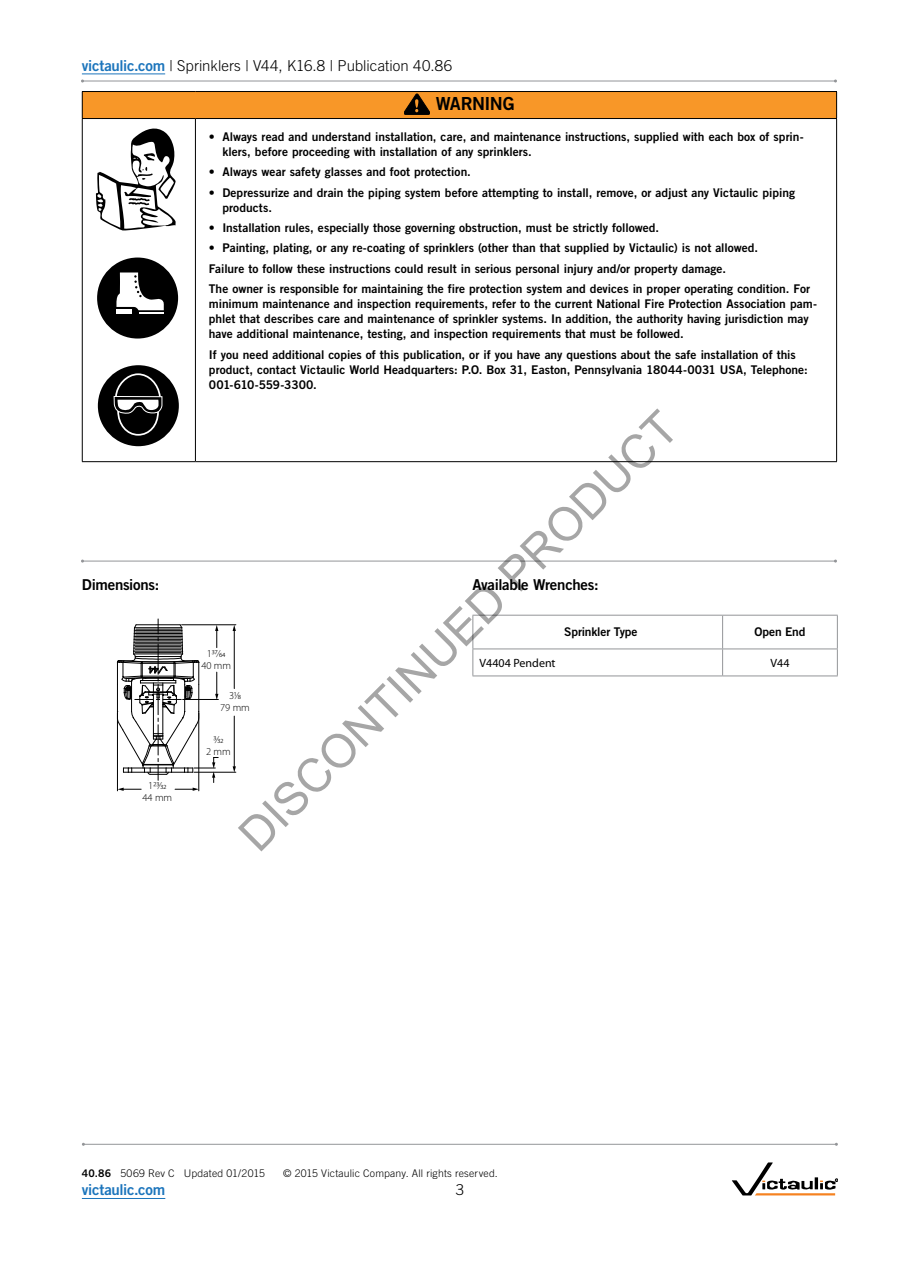
<style>
.page{position:relative;width:918px;height:1263px;background:#fff}
.page>*{position:absolute;margin:0;border:0;box-sizing:border-box;transform-origin:0 0}
.t1{font:46.5px "Arial";color:rgb(0 0 0/.35)}
.t2{font:18px "Trade Gothic LT Std Bd 2";letter-spacing:-.03em;color:#000}
.t3{font:300 15px "Trade Gothic LT Std";letter-spacing:.005em;color:#000}
.t4{font:15px "Trade Gothic LT Std Bd 2";letter-spacing:-.02em;color:#000}
.t5{font:15px "Trade Gothic LT Std Bd 2";letter-spacing:-.02em;color:#1c75bc}
.t6{font:12px/15px "Trade Gothic LT Std Bd 2";color:#000}
.t7{font:12px "Myriad Pro";color:#000}
.t8{font:300 10.5px "Trade Gothic LT Std";letter-spacing:.015em;color:#000}
.t9{font:300 10.5px/12px "Myriad Pro";color:#000;text-align:center}
.s1{font-family:"Trade Gothic LT Std Bd 2";font-weight:400;color:#1c75bc}
.s2{font-family:"Trade Gothic LT Std Bd 2";font-weight:400}
</style>
<div class="page">
<hr style="left:194px;top:772px;width:42px;height:1px;background:#000">
<hr style="left:182px;top:624px;width:54px;height:1px;background:#000">
<hr style="left:234px;top:716px;width:1px;height:51px;background:#000">
<svg style="left:233px;top:766px;width:3px;height:6px"></svg>
<hr style="left:234px;top:630px;width:1px;height:58px;background:#000">
<svg style="left:233px;top:625px;width:3px;height:6px"></svg>
<svg style="left:117px;top:619px;width:101px;height:172px"></svg>
<div style="left:82px;top:92px;width:755px;height:27px;background:#f89728"></div>
<hr style="left:82px;top:91px;width:113px;height:1px;background:#000">
<svg style="left:82px;top:92px;width:1px;height:26px"></svg>
<hr style="left:195px;top:91px;width:642px;height:1px;background:#000">
<svg style="left:836px;top:92px;width:1px;height:26px"></svg>
<hr style="left:82px;top:118px;width:113px;height:1px;background:#000">
<hr style="left:82px;top:119px;width:1px;height:342px;background:#000">
<hr style="left:195px;top:118px;width:642px;height:1px;background:#000">
<hr style="left:195px;top:119px;width:1px;height:342px;background:#000">
<hr style="left:836px;top:119px;width:1px;height:342px;background:#000">
<hr style="left:82px;top:461px;width:113px;height:1px;background:#000">
<hr style="left:195px;top:461px;width:642px;height:1px;background:#000">
<svg style="left:404px;top:94px;width:26px;height:20px"></svg>
<svg style="left:96px;top:128px;width:80px;height:103px"></svg>
<svg style="left:97px;top:258px;width:81px;height:81px"></svg>
<svg style="left:98px;top:365px;width:81px;height:81px"></svg>
<hr style="left:722px;top:615px;width:1px;height:33px;background:#939598">
<hr style="left:837px;top:615px;width:1px;height:33px;background:#939598">
<svg style="left:722px;top:649px;width:1px;height:26px"></svg>
<svg style="left:837px;top:649px;width:1px;height:26px"></svg>
<hr style="left:472px;top:615px;width:251px;height:1px;background:#939598">
<hr style="left:723px;top:615px;width:115px;height:1px;background:#939598">
<hr style="left:472px;top:648px;width:251px;height:1px;background:#939598">
<hr style="left:723px;top:648px;width:115px;height:1px;background:#939598">
<hr style="left:472px;top:675px;width:251px;height:1px;background:#939598">
<hr style="left:723px;top:675px;width:115px;height:1px;background:#939598">
<hr style="left:472px;top:615px;width:1px;height:33px;background:#939598">
<svg style="left:472px;top:649px;width:1px;height:26px"></svg>
<hr style="left:82px;top:561px;width:754px;height:1px;background:#939598">
<hr style="left:82px;top:81px;width:754px;height:1px;background:#939598">
<hr style="left:82px;top:74px;width:83px;height:1px;background:#1c75bc">
<hr style="left:83px;top:1144px;width:753px;height:1px;background:#939598">
<svg style="left:732px;top:1162px;width:106px;height:33px"></svg>
<hr style="left:82px;top:1198px;width:83px;height:1px;background:#1c75bc">
<p class="t3" style="left:82px;top:57px;width:372px"><span class="s1">victaulic.com</span> | Sprinklers | V44, K16.8 | Publication 40.86</p>
<p class="t4" style="left:82px;top:575px;width:79px">Dimensions:</p>
<p class="t9" style="left:143px;top:780px;width:31px">123⁄32<br>44 mm</p>
<h2 class="t2" style="left:436px;top:93px;width:80px">WARNING</h2>
<p class="t6" style="left:222px;top:129px;width:583px;text-indent:-14px">• Always read and understand installation, care, and maintenance instructions, supplied with each box of sprin&shy;klers, before proceeding with installation of any sprinklers.</p>
<p class="t6" style="left:209px;top:164px;width:263px">• Always wear safety glasses and foot protection.</p>
<p class="t6" style="left:222px;top:184px;width:574px;text-indent:-14px">• Depressurize and drain the piping system before attempting to install, remove, or adjust any Victaulic piping products.</p>
<p class="t6" style="left:209px;top:220px;width:452px">• Installation rules, especially those governing obstruction, must be strictly followed.</p>
<p class="t6" style="left:209px;top:238px;width:603px;line-height:20.4px">• Painting, plating, or any re-coating of sprinklers (other than that supplied by Victaulic) is not allowed.<br>Failure to follow these instructions could result in serious personal injury and/or property damage.<br>The owner is responsible for maintaining the fire protection system and devices in proper operating condition. For</p>
<p class="t6" style="left:209px;top:296px;width:610px">minimum maintenance and inspection requirements, refer to the current National Fire Protection Association pam&shy;phlet that describes care and maintenance of sprinkler systems. In addition, the authority having jurisdiction may have additional maintenance, testing, and inspection requirements that must be followed.</p>
<p class="t6" style="left:209px;top:346px;width:600px">If you need additional copies of this publication, or if you have any questions about the safe installation of this product, contact Victaulic World Headquarters: P.O. Box 31, Easton, Pennsylvania 18044-0031 USA, Telephone:<br>001-610-559-3300.</p>
<h1 class="t1" style="left:226px;top:821px;width:599px;rotate:-45deg">DISCONTINUED PRODUCT</h1>
<p class="t4" style="left:472px;top:575px;width:128px">Available Wrenches:</p>
<p class="t6" style="left:564px;top:624px;width:75px">Sprinkler Type</p>
<p class="t6" style="left:754px;top:624px;width:53px">Open End</p>
<p class="t7" style="left:480px;top:655px;width:77px">V4404 Pendent</p>
<p class="t7" style="left:770px;top:655px;width:21px">V44</p>
<p class="t9" style="left:201px;top:647px;width:31px">137⁄64<br>40 mm</p>
<p class="t9" style="left:220px;top:690px;width:31px">31⁄8<br>79 mm</p>
<p class="t9" style="left:206px;top:733px;width:26px">3⁄32<br>2 mm</p>
<p class="t8" style="left:82px;top:1167px;width:185px"><span class="s2">40.86</span> 5069 Rev C Updated 01/2015</p>
<p class="t8" style="left:283px;top:1167px;width:216px">© 2015 Victaulic Company. All rights reserved.</p>
<p class="t5" style="left:82px;top:1181px;width:85px">victaulic.com</p>
<p class="t3" style="left:456px;top:1181px;width:10px">3</p>
</div>
